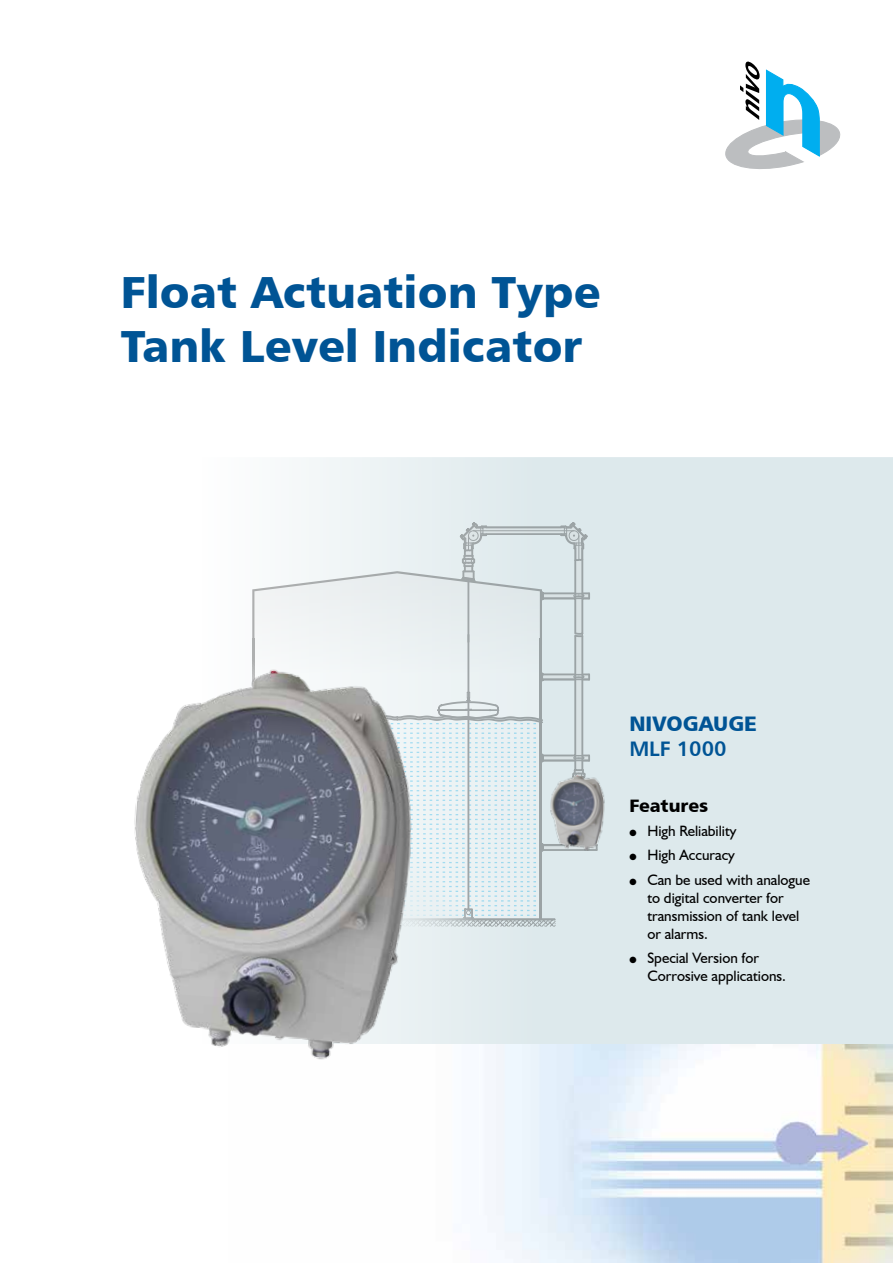
<style>
.page{position:relative;width:893px;height:1263px;background:#fff}
.page>*{position:absolute;margin:0;border:0;box-sizing:border-box;transform-origin:0 0}
.t1{font:45px/54px "Humanist 777 BT Black B";color:#005495}
.t2{font:21px "Humanist 777 BT Black B";color:#005495}
.t3{font:21px "Humanist 777 BT Bold B";color:#005495}
.t4{font:18px "Humanist 777 BT Black B";color:#000}
.t5{font:15px/18px "Humanist 521 BT";color:#000}
.s1{font-family:"Dixieland";font-size:9px}
</style>
<div class="page">
<svg style="left:301px;top:457px;width:592px;height:587px;background:#dee9ec"></svg>
<svg style="left:725px;top:61px;width:115px;height:108px"></svg>
<img style="left:485px;top:1044px;width:408px;height:219px">
<svg style="left:252px;top:522px;width:347px;height:405px;background:#e0e9ec"></svg>
<hr style="left:540px;top:638px;width:2px;height:281px;background:#000">
<img style="left:547px;top:773px;width:60px;height:79px">
<img style="left:134px;top:660px;width:291px;height:400px">
<h1 class="t1" style="left:121px;top:264px;width:481px">Float Actuation Type<br>Tank Level Indicator</h1>
<h2 class="t2" style="left:629px;top:710px;width:129px">NIVOGAUGE</h2>
<h2 class="t3" style="left:629px;top:736px;width:99px">MLF 1000</h2>
<p class="t4" style="left:629px;top:794px;width:80px">Features</p>
<p class="t5" style="left:629px;top:818px;width:182px;line-height:24.5px"><span class="s1">l</span> High Reliability<br><span class="s1">l</span> High Accuracy<br><span class="s1">l</span> Can be used with analogue</p>
<p class="t5" style="left:647px;top:888px;width:154px">to digital converter for transmission of tank level or alarms.</p>
<p class="t5" style="left:647px;top:949px;width:140px;text-indent:-18px"><span class="s1">l</span> Special Version for<br>Corrosive applications.</p>
</div>
